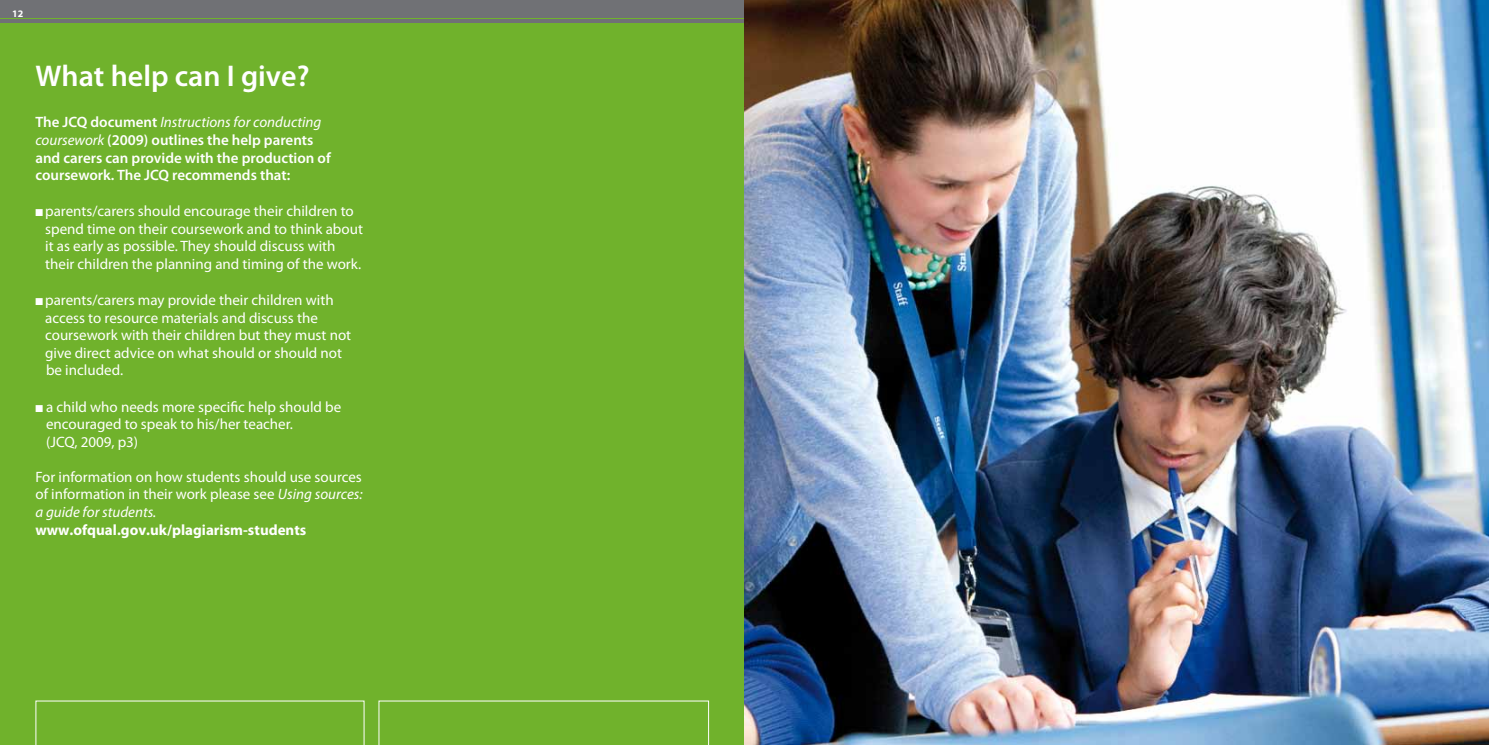
<style>
.page{position:relative;width:1489px;height:745px;background:#fff}
.page>*{position:absolute;margin:0;border:0;box-sizing:border-box;transform-origin:0 0}
.t1{font:600 30px "Myriad Pro";color:#fff}
.t2{font:15px/17.5px "Myriad Pro";color:#fff}
.t3{font:600 15px/17.5px "Myriad Pro";color:#fff}
.t4{font:700 15px "Myriad Pro";color:#fff}
.t5{font:700 10px "Myriad Pro";color:#fff}
.s1{font-weight:400;font-style:italic}
.s2{font-style:italic}
</style>
<div class="page">
<div style="left:0;top:0;width:744px;height:744px;background:#70b22c"></div>
<div style="left:0;top:0;width:744px;height:17px;background:#707175"></div>
<hr style="left:0;top:20px;width:744px;height:3px;background:#707175">
<svg style="left:35px;top:700px;width:329px;height:44px"></svg>
<svg style="left:378px;top:700px;width:331px;height:44px"></svg>
<img style="left:744px;top:0;width:744px;height:744px">
<p class="t5" style="left:12px;top:7px;width:13px">12</p>
<h1 class="t1" style="left:35px;top:57px;width:275px">What help can I give?</h1>
<p class="t3" style="left:35px;top:113px;width:297px">The JCQ document <span class="s1">Instructions for conducting coursework</span> (2009) outlines the help parents and carers can provide with the production of coursework. The JCQ recommends that:</p>
<p class="t2" style="left:45px;top:202px;width:319px;text-indent:-10px">■ parents/carers should encourage their children to spend time on their coursework and to think about it as early as possible. They should discuss with their children the planning and timing of the work.</p>
<p class="t2" style="left:45px;top:291px;width:307px;text-indent:-10px">■ parents/carers may provide their children with access to resource materials and discuss the coursework with their children but they must not give direct advice on what should or should not be included.</p>
<p class="t2" style="left:46px;top:397px;width:297px;text-indent:-11px">■ a child who needs more specific help should be encouraged to speak to his/her teacher.<br>(JCQ, 2009, p3)</p>
<p class="t2" style="left:35px;top:467px;width:328px;text-align:justify">For information on how students should use sources of information in their work please see <span class="s2">Using sources: a guide for students.</span></p>
<p class="t4" style="left:35px;top:520px;width:272px">www.ofqual.gov.uk/plagiarism-students</p>
</div>
